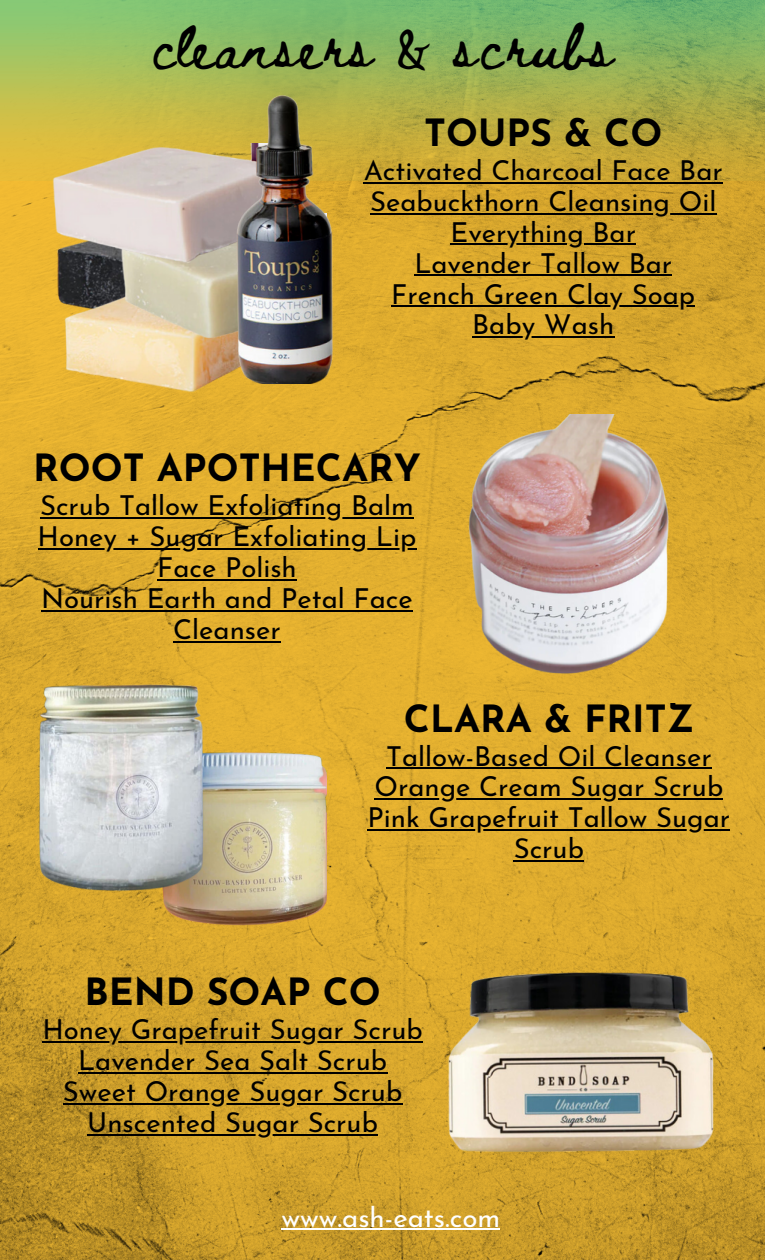
<style>
.page{position:relative;width:765px;height:1260px;background:#fff}
.page>*{position:absolute;margin:0;border:0;box-sizing:border-box;transform-origin:0 0}
.t1{font:42.75px "Beth Ellen";letter-spacing:.05em;color:#000}
.t2{font:700 37.5px "Josefin Sans";color:#000}
.t3{font:27.62px "Josefin Sans";color:#fff}
.t4{font:27.5px/31px "Josefin Sans";color:#000;text-align:center}
</style>
<div class="page">
<img style="left:0;top:181px;width:765px;height:1079px">
<img style="left:0;top:0;width:765px;height:181px">
<img style="left:45px;top:275px;width:239px;height:140px">
<img style="left:106px;top:268px;width:120px;height:77px">
<img style="left:45px;top:143px;width:181px;height:125px">
<img style="left:226px;top:96px;width:116px;height:287px">
<img style="left:456px;top:414px;width:233px;height:274px">
<img style="left:155px;top:750px;width:172px;height:178px">
<img style="left:26px;top:674px;width:191px;height:218px">
<img style="left:416px;top:957px;width:321px;height:206px">
<hr style="left:364px;top:182px;width:359px;height:2px;background:#000">
<hr style="left:370px;top:213px;width:346px;height:1px;background:#000">
<hr style="left:450px;top:244px;width:186px;height:1px;background:#000">
<hr style="left:414px;top:274px;width:258px;height:2px;background:#000">
<hr style="left:391px;top:305px;width:304px;height:2px;background:#000">
<hr style="left:472px;top:336px;width:142px;height:2px;background:#000">
<hr style="left:40px;top:517px;width:374px;height:2px;background:#000">
<hr style="left:38px;top:548px;width:378px;height:2px;background:#000">
<hr style="left:157px;top:579px;width:140px;height:2px;background:#000">
<hr style="left:41px;top:610px;width:372px;height:2px;background:#000">
<hr style="left:173px;top:641px;width:108px;height:2px;background:#000">
<hr style="left:386px;top:767px;width:326px;height:2px;background:#000">
<hr style="left:374px;top:798px;width:349px;height:2px;background:#000">
<hr style="left:368px;top:829px;width:362px;height:2px;background:#000">
<hr style="left:514px;top:860px;width:70px;height:2px;background:#000">
<hr style="left:42px;top:1041px;width:381px;height:2px;background:#000">
<hr style="left:78px;top:1072px;width:309px;height:2px;background:#000">
<hr style="left:63px;top:1103px;width:339px;height:2px;background:#000">
<hr style="left:87px;top:1134px;width:291px;height:2px;background:#000">
<hr style="left:281px;top:1229px;width:219px;height:1px;background:#fff">
<p class="t1" style="left:152px;top:27px;width:463px">cleansers &amp; scrubs</p>
<p class="t2" style="left:424px;top:118px;width:240px">TOUPS &amp; CO</p>
<p class="t4" style="left:364px;top:157px;width:361px">Activated Charcoal Face Bar</p>
<p class="t4" style="left:370px;top:188px;width:348px">Seabuckthorn Cleansing Oil</p>
<p class="t4" style="left:450px;top:219px;width:187px">Everything Bar</p>
<p class="t4" style="left:414px;top:250px;width:259px">Lavender Tallow Bar</p>
<p class="t4" style="left:391px;top:281px;width:305px">French Green Clay Soap</p>
<p class="t4" style="left:472px;top:312px;width:144px">Baby Wash</p>
<p class="t2" style="left:33px;top:453px;width:389px">ROOT APOTHECARY</p>
<p class="t4" style="left:40px;top:493px;width:375px">Scrub Tallow Exfoliating Balm</p>
<p class="t4" style="left:38px;top:524px;width:380px">Honey + Sugar Exfoliating Lip<br>Face Polish</p>
<p class="t4" style="left:41px;top:586px;width:373px">Nourish Earth and Petal Face<br>Cleanser</p>
<p class="t2" style="left:404px;top:704px;width:291px">CLARA &amp; FRITZ</p>
<p class="t4" style="left:386px;top:743px;width:327px">Tallow-Based Oil Cleanser</p>
<p class="t4" style="left:374px;top:774px;width:350px">Orange Cream Sugar Scrub</p>
<p class="t4" style="left:368px;top:805px;width:364px">Pink Grapefruit Tallow Sugar<br>Scrub</p>
<p class="t2" style="left:85px;top:977px;width:298px">BEND SOAP CO</p>
<p class="t4" style="left:42px;top:1017px;width:382px">Honey Grapefruit Sugar Scrub</p>
<p class="t4" style="left:78px;top:1048px;width:311px">Lavender Sea Salt Scrub</p>
<p class="t4" style="left:63px;top:1078px;width:341px">Sweet Orange Sugar Scrub</p>
<p class="t4" style="left:87px;top:1109px;width:292px">Unscented Sugar Scrub</p>
<p class="t3" style="left:281px;top:1206px;width:220px">www.ash-eats.com</p>
</div>
